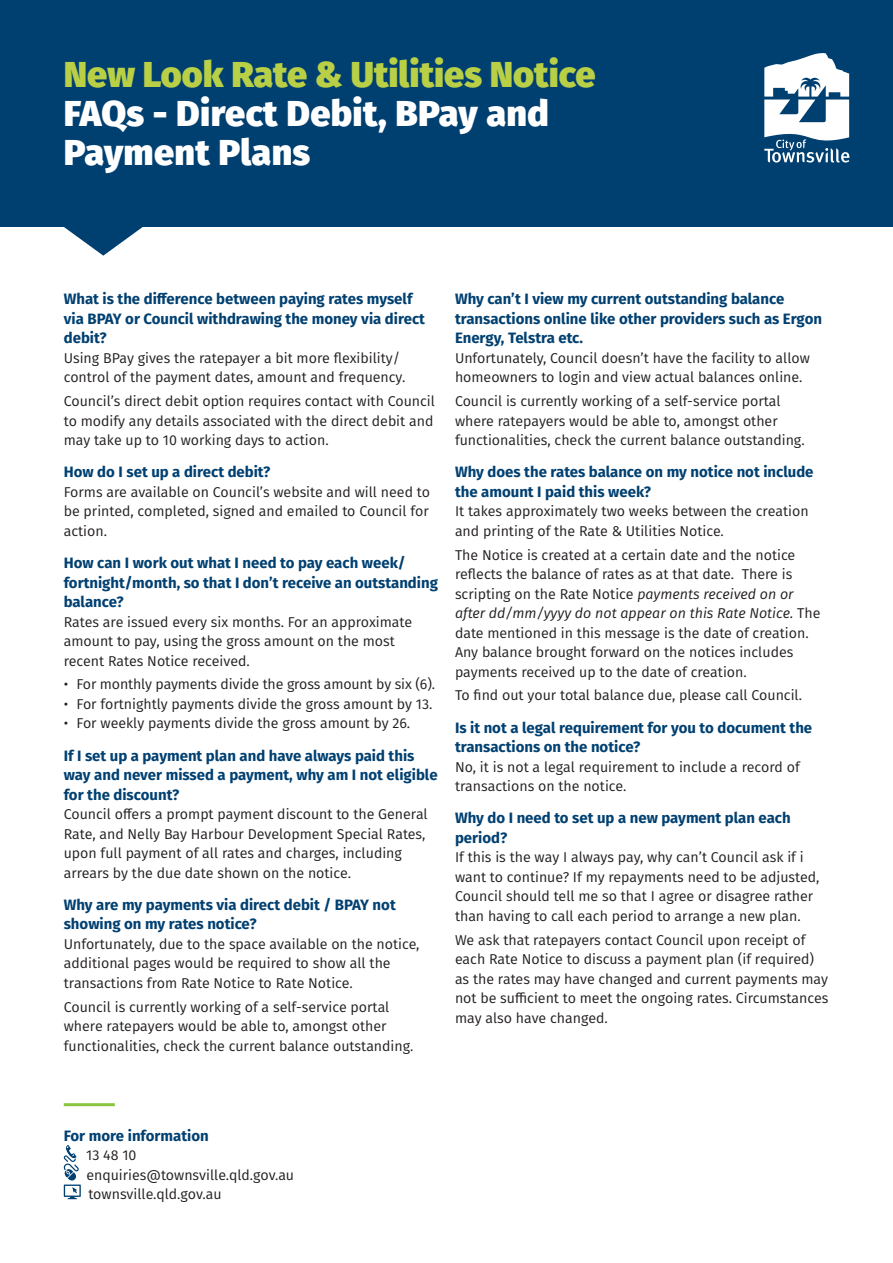
<style>
.page{position:relative;width:893px;height:1263px;background:#fff}
.page>*{position:absolute;margin:0;border:0;box-sizing:border-box;transform-origin:0 0}
.t1{font:800 36px/39px "Fira Sans";letter-spacing:.01em;color:#fff}
.t2{font:800 36px "Fira Sans";color:#b9d046}
.t3{font:700 15px/19.5px "Fira Sans";color:#004071}
.t4{font:14.25px/19.5px "Fira Sans";color:#231f20}
.s1{font-style:italic}
</style>
<div class="page">
<div style="left:0;top:0;width:893px;height:226px;background:#004071"></div>
<svg style="left:764px;top:53px;width:85px;height:110px"></svg>
<svg style="left:61px;top:226px;width:85px;height:30px"></svg>
<hr style="left:64px;top:1103px;width:51px;height:3px;background:#89c53f">
<svg style="left:64px;top:1145px;width:17px;height:54px"></svg>
<h1 class="t2" style="left:64px;top:42px;width:533px">New Look Rate &amp; Utilities Notice</h1>
<h1 class="t1" style="left:64px;top:90px;width:487px">FAQs - Direct Debit, BPay and<br>Payment Plans</h1>
<p class="t3" style="left:64px;top:288px;width:363px">What is the difference between paying rates myself via BPAY or Council withdrawing the money via direct debit?</p>
<p class="t4" style="left:64px;top:348px;width:343px">Using BPay gives the ratepayer a bit more flexibility/ control of the payment dates, amount and frequency.</p>
<p class="t4" style="left:64px;top:391px;width:373px;text-align:justify">Council’s direct debit option requires contact with Council to modify any details associated with the direct debit and may take up to 10 working days to action.</p>
<p class="t3" style="left:64px;top:461px;width:208px">How do I set up a direct debit?</p>
<p class="t4" style="left:64px;top:482px;width:368px;text-align:justify">Forms are available on Council’s website and will need to be printed, completed, signed and emailed to Council for action.</p>
<p class="t3" style="left:64px;top:552px;width:376px">How can I work out what I need to pay each week/ fortnight/month, so that I don’t receive an outstanding balance?</p>
<p class="t4" style="left:64px;top:611px;width:350px">Rates are issued every six months. For an approximate amount to pay, using the gross amount on the most recent Rates Notice received.</p>
<p class="t4" style="left:64px;top:674px;width:373px">• For monthly payments divide the gross amount by six (6).</p>
<p class="t4" style="left:64px;top:694px;width:370px">• For fortnightly payments divide the gross amount by 13.</p>
<p class="t4" style="left:64px;top:713px;width:348px">• For weekly payments divide the gross amount by 26.</p>
<p class="t3" style="left:64px;top:744px;width:375px">If I set up a payment plan and have always paid this way and never missed a payment, why am I not eligible for the discount?</p>
<p class="t4" style="left:64px;top:804px;width:366px">Council offers a prompt payment discount to the General Rate, and Nelly Bay Harbour Development Special Rates, upon full payment of all rates and charges, including arrears by the due date shown on the notice.</p>
<p class="t3" style="left:64px;top:894px;width:333px">Why are my payments via direct debit / BPAY not showing on my rates notice?</p>
<p class="t4" style="left:64px;top:934px;width:357px">Unfortunately, due to the space available on the notice, additional pages would be required to show all the transactions from Rate Notice to Rate Notice.</p>
<p class="t4" style="left:64px;top:996px;width:351px">Council is currently working of a self-service portal where ratepayers would be able to, amongst other functionalities, check the current balance outstanding.</p>
<p class="t3" style="left:455px;top:288px;width:368px">Why can’t I view my current outstanding balance transactions online like other providers such as Ergon<br>Energy, Telstra etc.</p>
<p class="t4" style="left:455px;top:348px;width:356px">Unfortunately, Council doesn’t have the facility to allow homeowners to login and view actual balances online.</p>
<p class="t4" style="left:455px;top:391px;width:351px">Council is currently working of a self-service portal where ratepayers would be able to, amongst other functionalities, check the current balance outstanding.</p>
<p class="t3" style="left:455px;top:461px;width:360px">Why does the rates balance on my notice not include the amount I paid this week?</p>
<p class="t4" style="left:455px;top:501px;width:355px">It takes approximately two weeks between the creation and printing of the Rate &amp; Utilities Notice.</p>
<p class="t4" style="left:455px;top:544px;width:367px">The Notice is created at a certain date and the notice reflects the balance of rates as at that date. There is scripting on the Rate Notice <span class="s1">payments received on or after dd/mm/yyyy do not appear on this Rate Notice.</span> The date mentioned in this message is the date of creation.<br>Any balance brought forward on the notices includes payments received up to the date of creation.</p>
<p class="t4" style="left:455px;top:685px;width:349px">To find out your total balance due, please call Council.</p>
<p class="t3" style="left:455px;top:716px;width:359px">Is it not a legal requirement for you to document the transactions on the notice?</p>
<p class="t4" style="left:455px;top:756px;width:346px">No, it is not a legal requirement to include a record of transactions on the notice.</p>
<p class="t3" style="left:455px;top:807px;width:337px">Why do I need to set up a new payment plan each period?</p>
<p class="t4" style="left:455px;top:847px;width:366px">If this is the way I always pay, why can’t Council ask if i want to continue? If my repayments need to be adjusted, Council should tell me so that I agree or disagree rather than having to call each period to arrange a new plan.</p>
<p class="t4" style="left:455px;top:929px;width:375px">We ask that ratepayers contact Council upon receipt of each Rate Notice to discuss a payment plan (if required) as the rates may have changed and current payments may not be sufficient to meet the ongoing rates. Circumstances may also have changed.</p>
<p class="t3" style="left:64px;top:1125px;width:146px">For more information</p>
<p class="t4" style="left:86px;top:1145px;width:209px">13 48 10 enquiries@townsville.qld.gov.au townsville.qld.gov.au</p>
</div>
